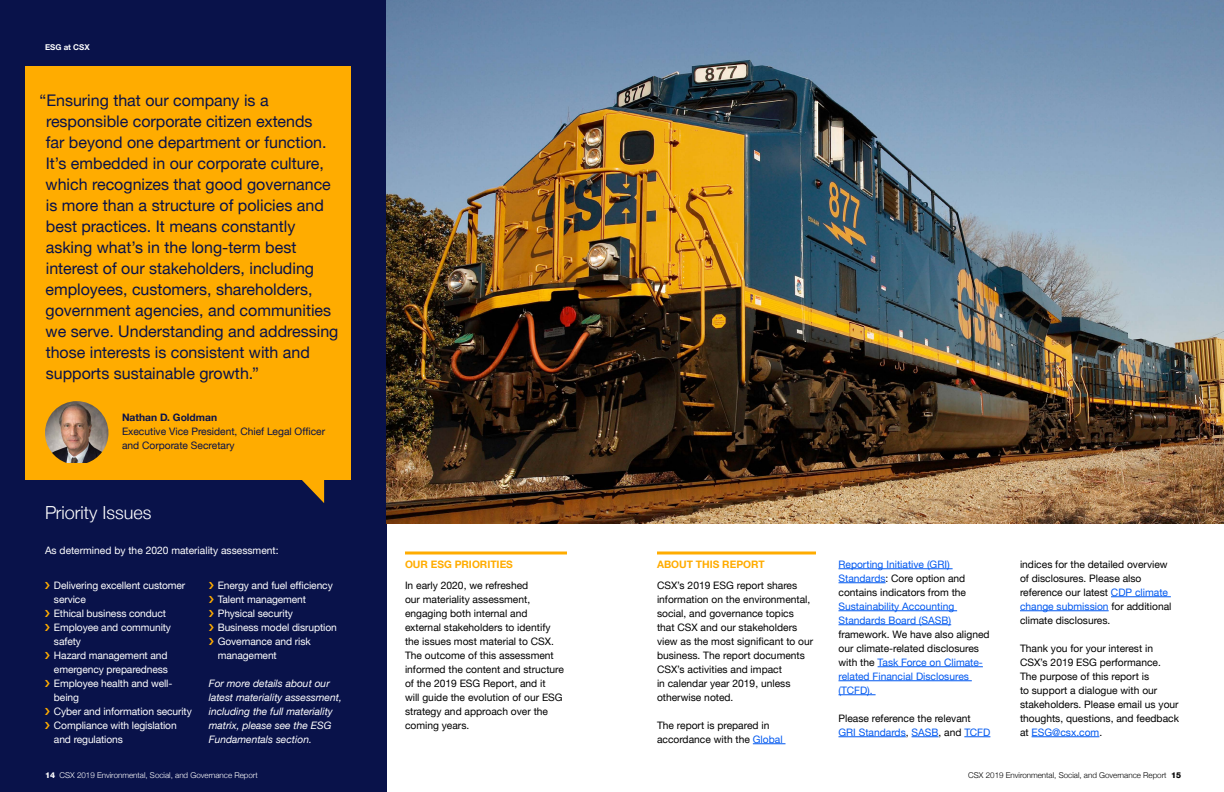
<style>
.page{position:relative;width:1224px;height:792px;background:#fff}
.page>*{position:absolute;margin:0;border:0;box-sizing:border-box;transform-origin:0 0}
.t1{font:18px "Helvetica Neue LTARM 45 Lt";color:#fff}
.t2{font:16px/21px "Helvetica Neue LTARM 55 Roman";color:#09124a}
.t3{font:10.2px/14px "Helvetica Neue LTARM 55 Roman";color:#000}
.t4{font:10.2px/14px "Helvetica Neue LTARM 55 Roman";letter-spacing:-.01em;color:#fff}
.t5{font:10.2px/14px "Helvetica Neue LTARM 56 It";color:#fff}
.t6{font:10.2px/14px "Helvetica Neue LTARM 55 Roman";color:#09124a}
.t7{font:10.2px/14px "Helvetica Neue LTARM 55 Roman";color:#0058f0}
.t8{font:700 10.2px "Helvetica Neue LTARM 75";color:#ffac00}
.t9{font:700 10.2px "Helvetica Neue LTARM 75";color:#09124a}
.t10{font:8px "Helvetica Neue LTARM 45 Lt";color:#fff}
.t11{font:8px "Helvetica Neue LTARM 45 Lt";color:#000}
.t12{font:700 8px "Helvetica Neue LTARM 75";color:#fff}
.s1{color:#0058f0}
.s2{font-family:"Helvetica Neue LTARM 85 Hv"}
</style>
<div class="page">
<div style="left:0;top:0;width:387px;height:792px;background:#09124a"></div>
<hr style="left:405px;top:552px;width:162px;height:2px;background:#ffac00">
<div style="left:26px;top:66px;width:325px;height:414px;background:#ffac00"></div>
<svg style="left:302px;top:480px;width:22px;height:23px"></svg>
<hr style="left:657px;top:552px;width:159px;height:2px;background:#ffac00">
<hr style="left:753px;top:744px;width:33px;height:1px;background:#0058f0">
<hr style="left:838px;top:569px;width:115px;height:1px;background:#0058f0">
<hr style="left:838px;top:583px;width:48px;height:1px;background:#0058f0">
<hr style="left:838px;top:611px;width:119px;height:1px;background:#0058f0">
<hr style="left:838px;top:625px;width:113px;height:1px;background:#0058f0">
<hr style="left:878px;top:667px;width:105px;height:1px;background:#0058f0">
<hr style="left:838px;top:681px;width:134px;height:1px;background:#0058f0">
<hr style="left:838px;top:695px;width:38px;height:1px;background:#0058f0">
<hr style="left:838px;top:737px;width:68px;height:1px;background:#0058f0">
<svg style="left:912px;top:737px;width:27px;height:1px"></svg>
<svg style="left:964px;top:737px;width:26px;height:1px"></svg>
<hr style="left:1111px;top:597px;width:60px;height:1px;background:#0058f0">
<hr style="left:1020px;top:611px;width:89px;height:1px;background:#0058f0">
<hr style="left:1032px;top:737px;width:67px;height:1px;background:#0058f0">
<img style="left:387px;top:0;width:837px;height:524px">
<img style="left:45px;top:401px;width:63px;height:62px">
<p class="t12" style="left:45px;top:42px;width:46px">ESG at CSX</p>
<p class="t2" style="left:46px;top:90px;width:294px;text-indent:-6px">“Ensuring that our company is a responsible corporate citizen extends<br>far beyond one department or function.<br>It’s embedded in our corporate culture, which recognizes that good governance is more than a structure of policies and best practices. It means constantly asking what’s in the long-term best interest of our stakeholders, including employees, customers, shareholders, government agencies, and communities we serve. Understanding and addressing those interests is consistent with and supports sustainable growth.”</p>
<p class="t9" style="left:122px;top:411px;width:97px">Nathan D. Goldman</p>
<p class="t6" style="left:122px;top:424px;width:205px">Executive Vice President, Chief Legal Officer and Corporate Secretary</p>
<h1 class="t1" style="left:45px;top:502px;width:108px">Priority Issues</h1>
<p class="t4" style="left:45px;top:543px;width:235px">As determined by the 2020 materiality assessment:</p>
<p class="t4" style="left:218px;top:578px;width:121px">Energy and fuel efficiency<br>Talent management<br>Physical security<br>Business model disruption<br>Governance and risk management</p>
<p class="t5" style="left:209px;top:676px;width:135px">For more details about our latest materiality assessment, including the full materiality matrix, please see the ESG<br>Fundamentals section.</p>
<p class="t4" style="left:54px;top:578px;width:139px">Delivering excellent customer service<br>Ethical business conduct<br>Employee and community safety<br>Hazard management and emergency preparedness<br>Employee health and well&shy;being<br>Cyber and information security<br>Compliance with legislation and regulations</p>
<p class="t8" style="left:405px;top:558px;width:109px">OUR ESG PRIORITIES</p>
<p class="t3" style="left:405px;top:578px;width:160px">In early 2020, we refreshed<br>our materiality assessment, engaging both internal and external stakeholders to identify the issues most material to CSX.<br>The outcome of this assessment informed the content and structure of the 2019 ESG Report, and it<br>will guide the evolution of our ESG strategy and approach over the coming years.</p>
<p class="t8" style="left:657px;top:558px;width:109px">ABOUT THIS REPORT</p>
<p class="t3" style="left:657px;top:578px;width:158px">CSX’s 2019 ESG report shares information on the environmental, social, and governance topics that CSX and our stakeholders view as the most significant to our business. The report documents<br>CSX’s activities and impact<br>in calendar year 2019, unless otherwise noted.</p>
<p class="t3" style="left:657px;top:718px;width:127px">The report is prepared in accordance with the <span class="s1">Global</span></p>
<p class="t3" style="left:838px;top:557px;width:129px"><span class="s1">Reporting Initiative (GRI)<br>Standards</span>: Core option and contains indicators from the</p>
<p class="t7" style="left:838px;top:599px;width:117px">Sustainability Accounting<br>Standards Board (SASB)</p>
<p class="t3" style="left:838px;top:627px;width:153px">framework. We have also aligned our climate-related disclosures with the <span class="s1">Task Force on Climate&shy;related Financial Disclosures (TCFD).</span></p>
<p class="t3" style="left:838px;top:711px;width:153px">Please reference the relevant<br><span class="s1">GRI Standards</span>, <span class="s1">SASB</span>, and <span class="s1">TCFD</span></p>
<p class="t3" style="left:1020px;top:557px;width:153px">indices for the detailed overview of disclosures. Please also reference our latest <span class="s1">CDP climate change submission</span> for additional climate disclosures.</p>
<p class="t3" style="left:1020px;top:641px;width:160px">Thank you for your interest in<br>CSX’s 2019 ESG performance.<br>The purpose of this report is<br>to support a dialogue with our stakeholders. Please email us your thoughts, questions, and feedback at <span class="s1">ESG@csx.com</span>.</p>
<p class="t10" style="left:45px;top:770px;width:214px"><span class="s2">14</span> CSX 2019 Environmental, Social, and Governance Report</p>
<p class="t11" style="left:968px;top:770px;width:214px">CSX 2019 Environmental, Social, and Governance Report <span class="s2">15</span></p>
</div>
